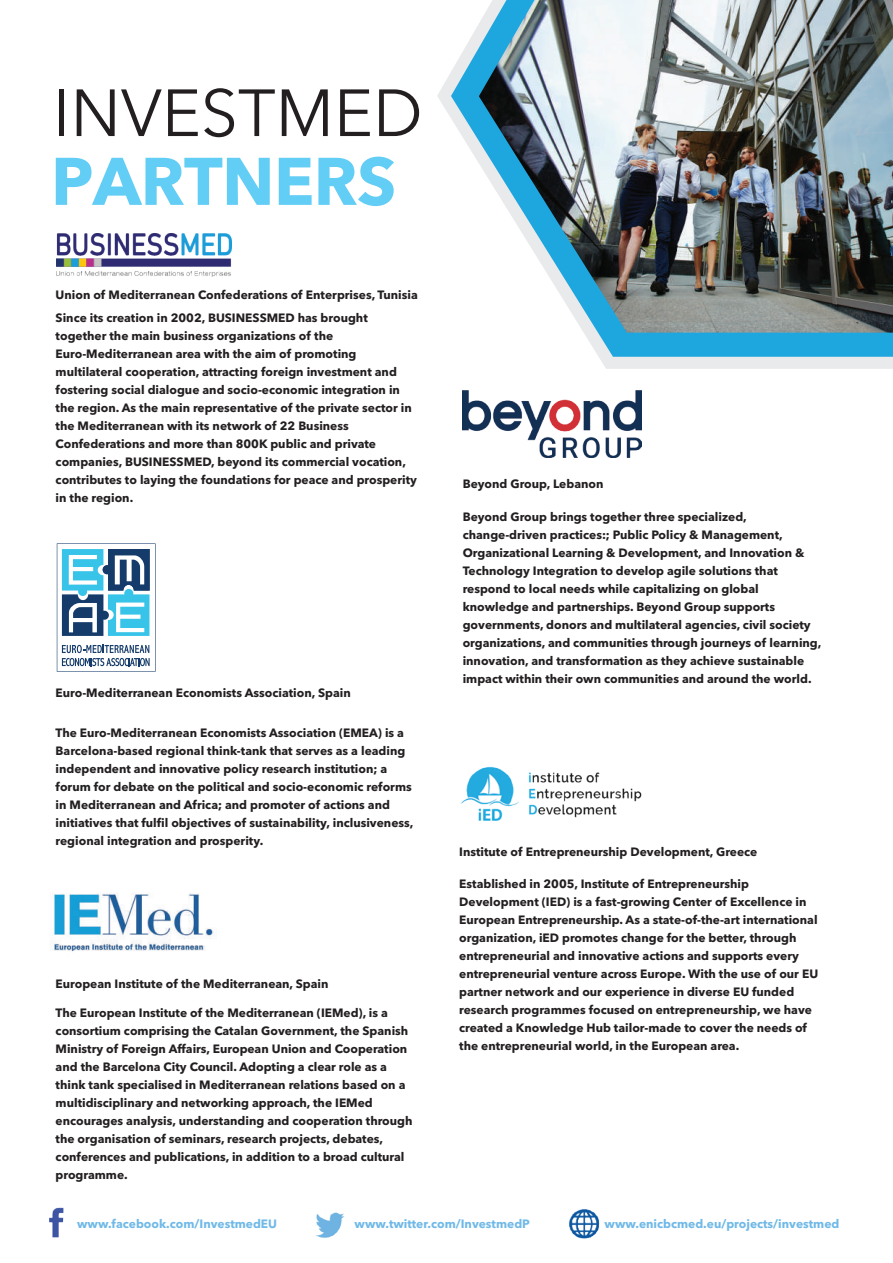
<style>
.page{position:relative;width:893px;height:1263px;background:#fff}
.page>*{position:absolute;margin:0;border:0;box-sizing:border-box;transform-origin:0 0}
.t1{font:700 66.45px "Avenir Next LT Pro";letter-spacing:-.01em;color:#62cdf5}
.t2{font:65.85px "Avenir Next LT Pro";color:#231f20}
.t3{font:700 12px/18px "Avenir Next LT Pro";color:#231f20}
.t4{font:700 12px "Avenir Next LT Pro";color:#70b9e7}
</style>
<div class="page">
<svg style="left:437px;top:73px;width:456px;height:296px"></svg>
<svg style="left:451px;top:24px;width:442px;height:333px"></svg>
<img style="left:479px;top:0;width:414px;height:333px">
<img style="left:56px;top:234px;width:175px;height:42px">
<svg style="left:57px;top:543px;width:99px;height:129px"></svg>
<img style="left:460px;top:766px;width:182px;height:55px">
<img style="left:49px;top:1207px;width:15px;height:31px">
<img style="left:315px;top:1212px;width:29px;height:26px">
<img style="left:569px;top:1209px;width:31px;height:30px">
<img style="left:50px;top:893px;width:163px;height:59px">
<img style="left:463px;top:390px;width:178px;height:67px">
<h2 class="t2" style="left:53px;top:74px;width:371px">INVESTMED</h2>
<h1 class="t1" style="left:51px;top:141px;width:347px">PARTNERS</h1>
<p class="t3" style="left:56px;top:285px;width:364px">Union of Mediterranean Confederations of Enterprises, Tunisia</p>
<p class="t3" style="left:56px;top:308px;width:363px">Since its creation in 2002, BUSINESSMED has brought together the main business organizations of the Euro-Mediterranean area with the aim of promoting multilateral cooperation, attracting foreign investment and fostering social dialogue and socio-economic integration in the region. As the main representative of the private sector in the Mediterranean with its network of 22 Business Confederations and more than 800K public and private companies, BUSINESSMED, beyond its commercial vocation, contributes to laying the foundations for peace and prosperity in the region.</p>
<p class="t3" style="left:56px;top:684px;width:297px">Euro-Mediterranean Economists Association, Spain</p>
<p class="t3" style="left:56px;top:724px;width:359px">The Euro-Mediterranean Economists Association (EMEA) is a Barcelona-based regional think-tank that serves as a leading independent and innovative policy research institution; a forum for debate on the political and socio-economic reforms in Mediterranean and Africa; and promoter of actions and initiatives that fulfil objectives of sustainability, inclusiveness, regional integration and prosperity.</p>
<p class="t3" style="left:56px;top:974px;width:274px">European Institute of the Mediterranean, Spain</p>
<p class="t3" style="left:56px;top:1003px;width:358px">The European Institute of the Mediterranean (IEMed), is a consortium comprising the Catalan Government, the Spanish Ministry of Foreign Affairs, European Union and Cooperation and the Barcelona City Council. Adopting a clear role as a think tank specialised in Mediterranean relations based on a multidisciplinary and networking approach, the IEMed encourages analysis, understanding and cooperation through the organisation of seminars, research projects, debates, conferences and publications, in addition to a broad cultural programme.</p>
<p class="t3" style="left:463px;top:474px;width:142px">Beyond Group, Lebanon</p>
<p class="t3" style="left:463px;top:508px;width:360px">Beyond Group brings together three specialized, change-driven practices:; Public Policy &amp; Management, Organizational Learning &amp; Development, and Innovation &amp; Technology Integration to develop agile solutions that respond to local needs while capitalizing on global knowledge and partnerships. Beyond Group supports governments, donors and multilateral agencies, civil society organizations, and communities through journeys of learning, innovation, and transformation as they achieve sustainable impact within their own communities and around the world.</p>
<p class="t3" style="left:459px;top:843px;width:300px">Institute of Entrepreneurship Development, Greece</p>
<p class="t3" style="left:459px;top:875px;width:360px">Established in 2005, Institute of Entrepreneurship Development (IED) is a fast-growing Center of Excellence in European Entrepreneurship. As a state-of-the-art international organization, iED promotes change for the better, through entrepreneurial and innovative actions and supports every entrepreneurial venture across Europe. With the use of our EU partner network and our experience in diverse EU funded research programmes focused on entrepreneurship, we have created a Knowledge Hub tailor-made to cover the needs of the entrepreneurial world, in the European area.</p>
<p class="t4" style="left:77px;top:1217px;width:201px">www.facebook.com/InvestmedEU</p>
<p class="t4" style="left:355px;top:1217px;width:177px">www.twitter.com/InvestmedP</p>
<p class="t4" style="left:605px;top:1217px;width:236px">www.enicbcmed.eu/projects/investmed</p>
</div>
